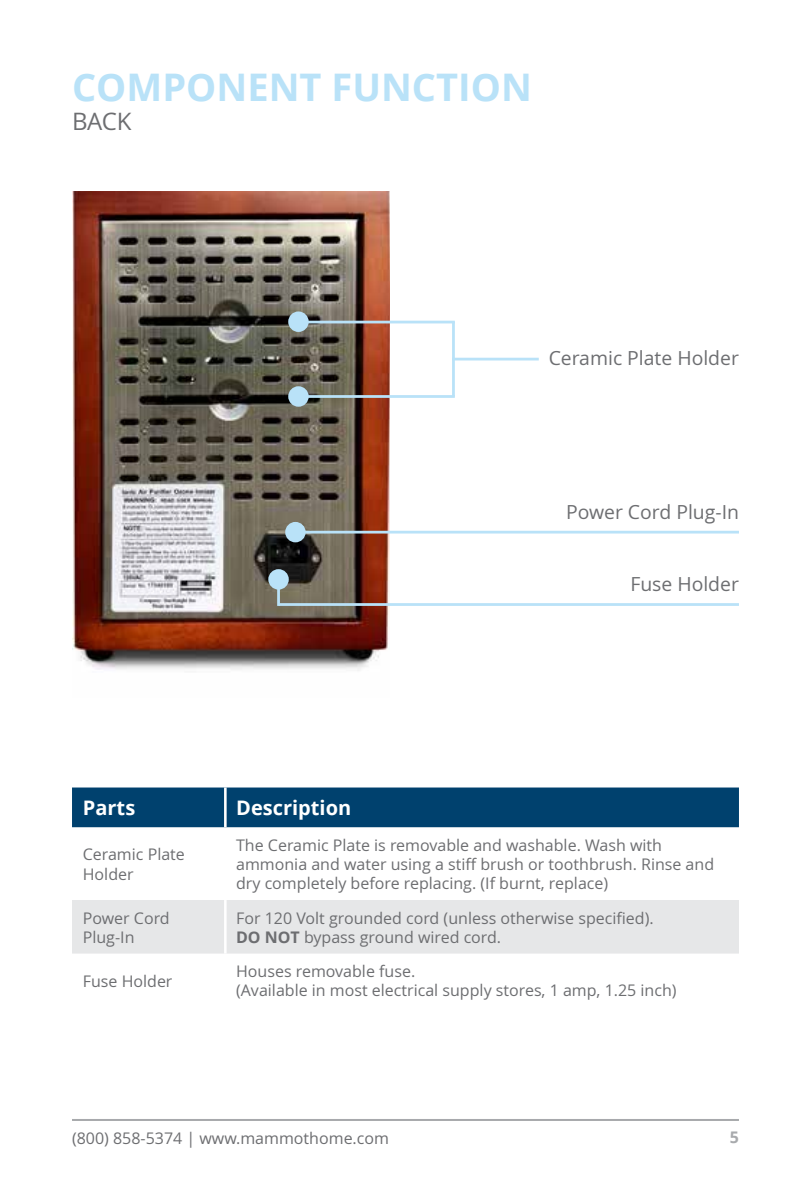
<style>
.page{position:relative;width:811px;height:1191px;background:#fff}
.page>*{position:absolute;margin:0;border:0;box-sizing:border-box;transform-origin:0 0}
.t1{font:700 38px "Open Sans";color:#b9e2f8}
.t2{font:24px "Open Sans";color:#6d6e71}
.t3{font:700 20px "Open Sans";color:#fff}
.t4{font:19.4px "Open Sans";color:#6d6e71}
.t5{font:16px/19.2px "Open Sans";color:#6d6e71}
.t6{font:700 16px "Open Sans";color:#a8aaad}
.s1{font-weight:700}
</style>
<div class="page">
<hr style="left:72px;top:1119px;width:667px;height:2px;background:#a7a9ac">
<img style="left:72px;top:192px;width:318px;height:479px">
<hr style="left:298px;top:395px;width:157px;height:3px;background:#b9e2f8">
<div style="left:289px;top:387px;width:19px;height:19px;background:#b9e2f8;border-radius:50%"></div>
<div style="left:288px;top:386px;width:21px;height:21px;border:2px solid #b9e2f8;border-radius:50%"></div>
<hr style="left:295px;top:531px;width:444px;height:2px;background:#b9e2f8">
<div style="left:286px;top:523px;width:19px;height:18px;background:#b9e2f8;border-radius:50%"></div>
<div style="left:285px;top:522px;width:21px;height:20px;border:2px solid #b9e2f8;border-radius:50%"></div>
<hr style="left:298px;top:321px;width:157px;height:2px;background:#b9e2f8">
<div style="left:289px;top:312px;width:19px;height:19px;background:#b9e2f8;border-radius:50%"></div>
<div style="left:288px;top:311px;width:21px;height:21px;border:2px solid #b9e2f8;border-radius:50%"></div>
<hr style="left:452px;top:322px;width:3px;height:74px;background:#b9e2f8">
<hr style="left:452px;top:358px;width:87px;height:2px;background:#b9e2f8">
<hr style="left:278px;top:603px;width:461px;height:3px;background:#b9e2f8">
<div style="left:269px;top:570px;width:19px;height:18px;background:#b9e2f8;border-radius:50%"></div>
<div style="left:268px;top:569px;width:21px;height:20px;border:2px solid #b9e2f8;border-radius:50%"></div>
<hr style="left:277px;top:579px;width:3px;height:27px;background:#b9e2f8">
<div style="left:72px;top:787px;width:667px;height:40px;background:#00416e"></div>
<div style="left:72px;top:900px;width:667px;height:53px;background:#e6e7e8"></div>
<hr style="left:224px;top:787px;width:3px;height:40px;background:#fff">
<hr style="left:224px;top:900px;width:3px;height:53px;background:#fff">
<h1 class="t1" style="left:72px;top:60px;width:461px">COMPONENT FUNCTION</h1>
<h2 class="t2" style="left:72px;top:108px;width:61px">BACK</h2>
<p class="t4" style="left:548px;top:346px;width:192px">Ceramic Plate Holder</p>
<p class="t4" style="left:566px;top:501px;width:174px">Power Cord Plug-In</p>
<p class="t4" style="left:630px;top:573px;width:110px">Fuse Holder</p>
<p class="t3" style="left:83px;top:793px;width:54px">Parts</p>
<p class="t3" style="left:236px;top:793px;width:116px">Description</p>
<p class="t5" style="left:83px;top:845px;width:104px">Ceramic Plate<br>Holder</p>
<p class="t5" style="left:236px;top:835px;width:479px">The Ceramic Plate is removable and washable. Wash with ammonia and water using a stiff brush or toothbrush. Rinse and dry completely before replacing. (If burnt, replace)</p>
<p class="t5" style="left:83px;top:908px;width:88px">Power Cord<br>Plug-In</p>
<p class="t5" style="left:236px;top:908px;width:419px">For 120 Volt grounded cord (unless otherwise specified).<br><span class="s1">DO NOT</span> bypass ground wired cord.</p>
<p class="t5" style="left:83px;top:971px;width:91px">Fuse Holder</p>
<p class="t5" style="left:236px;top:962px;width:442px">Houses removable fuse.<br>(Available in most electrical supply stores, 1 amp, 1.25 inch)</p>
<p class="t5" style="left:72px;top:1128px;width:318px">(800) 858-5374 | www.mammothome.com</p>
<p class="t6" style="left:730px;top:1126px;width:11px">5</p>
</div>
